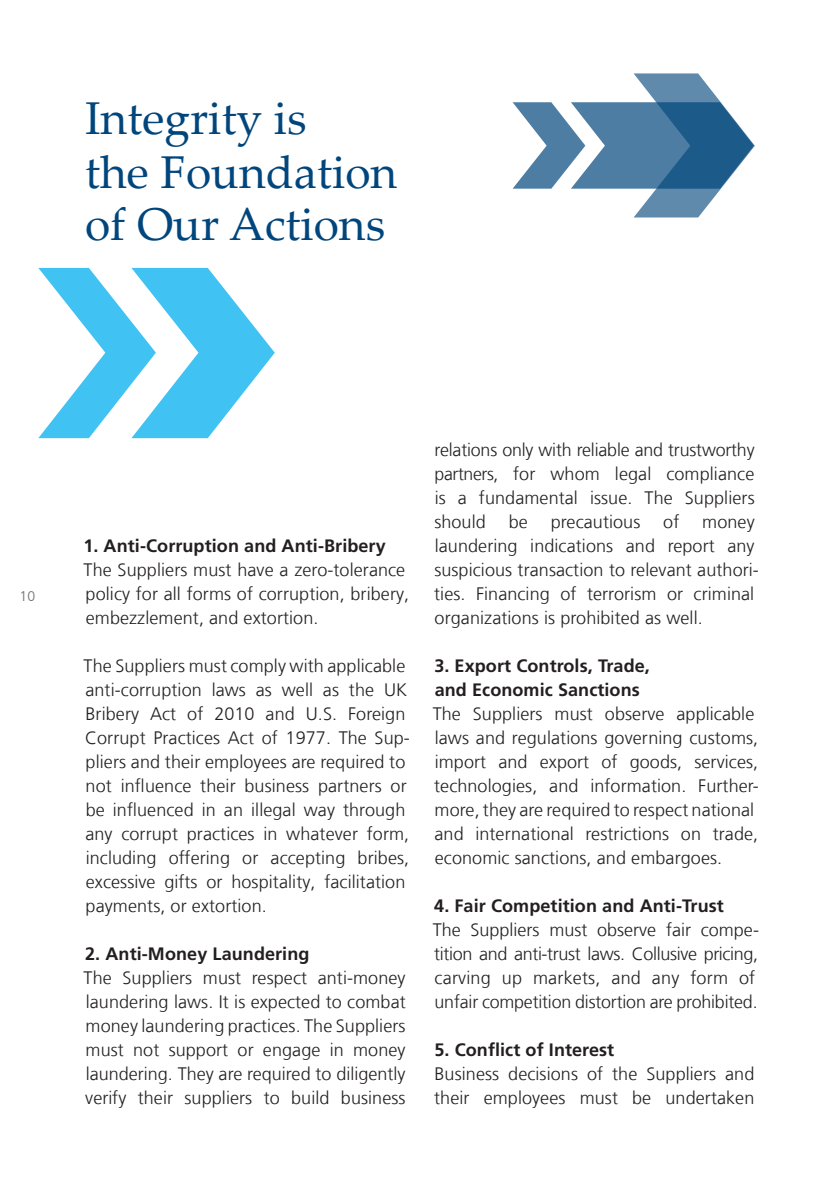
<style>
.page{position:relative;width:840px;height:1191px;background:#fff}
.page>*{position:absolute;margin:0;border:0;box-sizing:border-box;transform-origin:0 0}
.t1{font:46px/53px "Palatino Linotype";color:#00467c}
.t2{font:300 18px/24px "Frutiger LT Com";letter-spacing:.005em;color:#231f20}
.t3{font:700 18px/24px "Frutiger LT Com";letter-spacing:.005em;color:#231f20}
.t4{font:300 14px "Frutiger LT Com";color:#6c6d70}
</style>
<div class="page">
<svg style="left:38px;top:268px;width:236px;height:170px"></svg>
<svg style="left:512px;top:73px;width:242px;height:144px"></svg>
<h1 class="t1" style="left:85px;top:90px;width:313px">Integrity is<br>the Foundation of Our Actions</h1>
<p class="t4" style="left:20px;top:587px;width:17px">10</p>
<p class="t3" style="left:83px;top:534px;width:304px">1. Anti-Corruption and Anti-Bribery</p>
<p class="t2" style="left:84px;top:558px;width:327px">The Suppliers must have a zero-tolerance policy for all forms of corruption, bribery, embezzlement, and extortion.</p>
<p class="t2" style="left:84px;top:654px;width:327px">The Suppliers must comply with applicable anti-corruption laws as well as the UK Bribery Act of 2010 and U.S. Foreign Corrupt Practices Act of 1977. The Sup&shy;pliers and their employees are required to not influence their business partners or be influenced in an illegal way through any corrupt practices in whatever form, including offering or accepting bribes, excessive gifts or hospitality, facilitation payments, or extortion.</p>
<p class="t3" style="left:85px;top:942px;width:226px">2. Anti-Money Laundering</p>
<p class="t2" style="left:84px;top:966px;width:323px;text-align:justify">The Suppliers must respect anti-money laundering laws. It is expected to combat money laundering practices. The Suppliers must not support or engage in money laundering. They are required to diligently verify their suppliers to build business</p>
<p class="t2" style="left:434px;top:438px;width:321px;text-align:justify">relations only with reliable and trustworthy partners, for whom legal compliance is a fundamental issue. The Suppliers should</p>
<p class="t2" style="left:508px;top:510px;width:21px">be</p>
<p class="t2" style="left:550px;top:510px;width:91px">precautious</p>
<p class="t2" style="left:663px;top:510px;width:18px">of</p>
<p class="t2" style="left:434px;top:510px;width:326px;text-indent:268px">money laundering indications and report any suspicious transaction to relevant authori&shy;ties. Financing of terrorism or criminal organizations is prohibited as well.</p>
<p class="t3" style="left:434px;top:654px;width:217px">3. Export Controls, Trade, and Economic Sanctions</p>
<p class="t2" style="left:432px;top:702px;width:327px">The Suppliers must observe applicable laws and regulations governing customs, import and export of goods, services, technologies, and information. Further&shy;more, they are required to respect national and international restrictions on trade, economic sanctions, and embargoes.</p>
<p class="t3" style="left:434px;top:894px;width:291px">4. Fair Competition and Anti-Trust</p>
<p class="t2" style="left:432px;top:918px;width:327px">The Suppliers must observe fair compe&shy;tition and anti-trust laws. Collusive pricing, carving up markets, and any form of unfair competition distortion are prohibited.</p>
<p class="t3" style="left:434px;top:1038px;width:181px">5. Conflict of Interest</p>
<p class="t2" style="left:434px;top:1062px;width:321px">Business decisions of the Suppliers and their employees must be undertaken</p>
</div>
